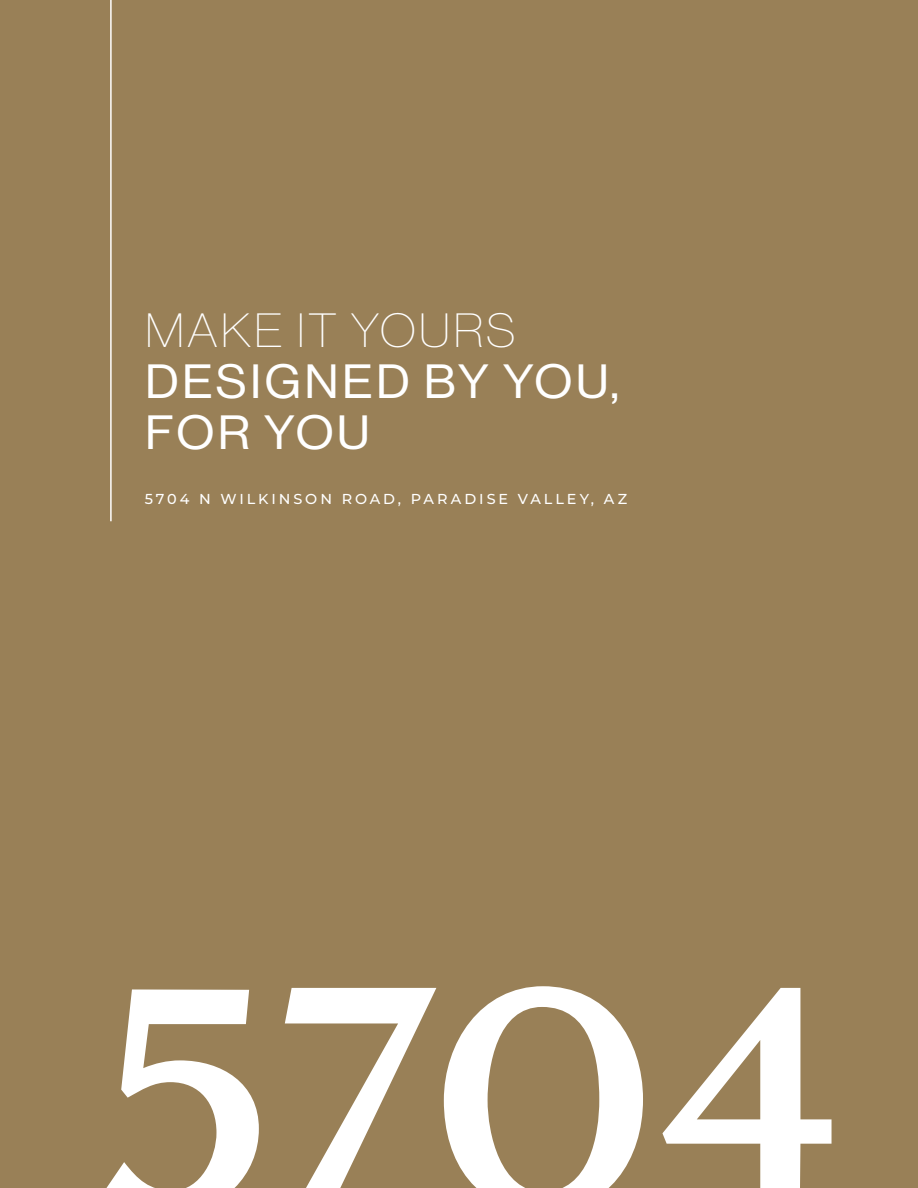
<style>
.page{position:relative;width:918px;height:1188px;background:#998057}
.page>*{position:absolute;margin:0;border:0;box-sizing:border-box;transform-origin:0 0}
.t1{font:700 323.85px "Minerva Modern";color:#fff}
.t2{font:47.1px/51.3px "N Haas Grotesk DS Pro 55 Rg";letter-spacing:.065em;color:#fff;scale:1.05 1}
.t3{font:47.1px "N Haas Grotesk DS Pro 25 Th";letter-spacing:.065em;color:#fff;scale:1.05 1}
.t4{font:500 14.4px "Montserrat";letter-spacing:.205em;color:#fff}
</style>
<div class="page">
<hr style="left:110px;top:0;width:2px;height:521px;background:#fff">
<h2 class="t3" style="left:145px;top:304px;width:354px">MAKE IT YOURS</h2>
<h2 class="t2" style="left:145px;top:356px;width:453px">DESIGNED BY YOU,<br>FOR YOU</h2>
<p class="t4" style="left:145px;top:489px;width:484px">5704 N WILKINSON ROAD, PARADISE VALLEY, AZ</p>
<h1 class="t1" style="left:93px;top:905px;width:750px">5704</h1>
</div>
